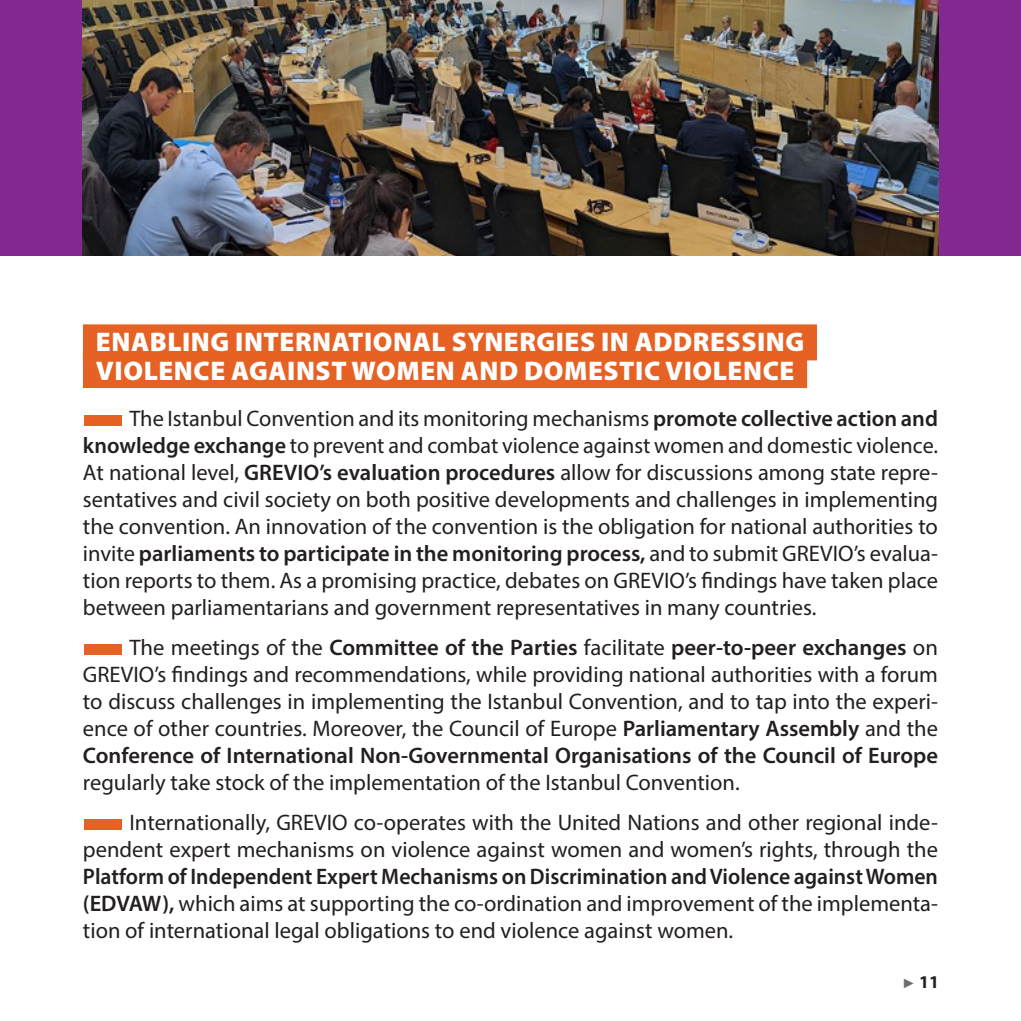
<style>
.page{position:relative;width:1021px;height:1021px;background:#fff}
.page>*{position:absolute;margin:0;border:0;box-sizing:border-box;transform-origin:0 0}
.Titre_grisé{font:900 27px/29.2px "Myriad Pro";letter-spacing:.02em;color:#fff}
.t1{font:22.5px/27px "Myriad Pro";color:#231f20;text-align:justify}
.t2{font:700 18px "Myriad Pro";color:#231f20}
.s1{color:#e66124}
.s2{font-weight:600}
.s3{font-family:"Arial";font-weight:400;font-size:13.5px;color:#6c6d70}
</style>
<div class="page">
<div style="left:0;top:0;width:1020px;height:255px;background:#832890"></div>
<div style="left:83px;top:324px;width:734px;height:36px;background:#e66124"></div>
<div style="left:83px;top:352px;width:724px;height:36px;background:#e66124"></div>
<img style="left:83px;top:0;width:855px;height:255px">
<p class="Titre_grisé" style="left:96px;top:326px;width:709px">ENABLING INTERNATIONAL SYNERGIES IN ADDRESSING<br>VIOLENCE AGAINST WOMEN AND DOMESTIC VIOLENCE</p>
<p class="t1" style="left:83px;top:405px;width:856px"><span class="s1">■</span>The Istanbul Convention and its monitoring mechanisms <span class="s2">promote collective action and knowledge exchange</span> to prevent and combat violence against women and domestic violence.<br>At national level, <span class="s2">GREVIO’s evaluation procedures</span> allow for discussions among state repre&shy;sentatives and civil society on both positive developments and challenges in implementing the convention. An innovation of the convention is the obligation for national authorities to invite <span class="s2">parliaments to participate in the monitoring process,</span> and to submit GREVIO’s evalua&shy;tion reports to them. As a promising practice, debates on GREVIO’s findings have taken place between parliamentarians and government representatives in many countries.</p>
<p class="t1" style="left:83px;top:633px;width:856px"><span class="s1">■</span>The meetings of the <span class="s2">Committee of the Parties</span> facilitate <span class="s2">peer-to-peer exchanges</span> on GREVIO’s findings and recommendations, while providing national authorities with a forum to discuss challenges in implementing the Istanbul Convention, and to tap into the experi&shy;ence of other countries. Moreover, the Council of Europe <span class="s2">Parliamentary Assembly</span> and the <span class="s2">Conference of International Non-Governmental Organisations of the Council of Europe </span>regularly take stock of the implementation of the Istanbul Convention.</p>
<p class="t1" style="left:83px;top:808px;width:856px"><span class="s1">■</span>Internationally, GREVIO co-operates with the United Nations and other regional inde&shy;pendent expert mechanisms on violence against women and women’s rights, through the <span class="s2">Platform of Independent Expert Mechanisms on Discrimination and Violence against Women (EDVAW),</span> which aims at supporting the co-ordination and improvement of the implementa&shy;tion of international legal obligations to end violence against women.</p>
<p class="t2" style="left:902px;top:970px;width:38px"><span class="s3">►</span> 11</p>
</div>
